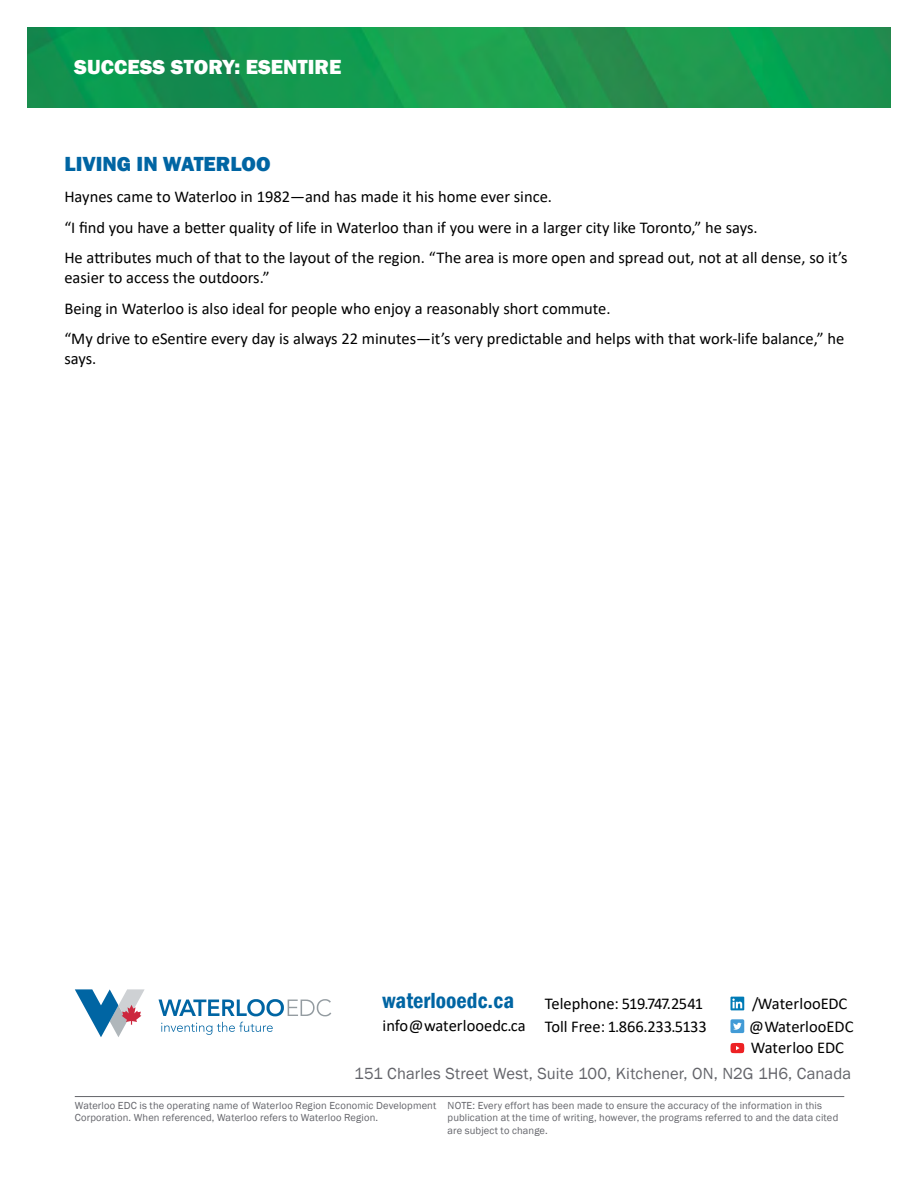
<style>
.page{position:relative;width:918px;height:1188px;background:#fff}
.page>*{position:absolute;margin:0;border:0;box-sizing:border-box;transform-origin:0 0}
.t1{font:600 condensed 22.5px "Franklin Gothic";color:#0065a3}
.t2{font:800 21px "Franklin Gothic";letter-spacing:.005em;color:#fff}
.t3{font:800 21px "Franklin Gothic";color:#0065a3}
.t4{font:16.5px/30.6px "Calibri";color:#000}
.t5{font:16.5px "Franklin Gothic";letter-spacing:.005em;color:#63646a}
.t6{font:10.5px/12.8px "Franklin Gothic";letter-spacing:.015em;color:#63646a}
</style>
<div class="page">
<img style="left:27px;top:27px;width:864px;height:81px">
<div style="left:730px;top:1019px;width:14px;height:14px;background:#429bd6;border-radius:2px"></div>
<svg style="left:733px;top:1023px;width:9px;height:7px"></svg>
<svg style="left:730px;top:997px;width:14px;height:13px"></svg>
<svg style="left:732px;top:999px;width:10px;height:9px"></svg>
<svg style="left:159px;top:999px;width:172px;height:17px"></svg>
<svg style="left:161px;top:1022px;width:112px;height:13px"></svg>
<svg style="left:75px;top:989px;width:70px;height:48px"></svg>
<hr style="left:75px;top:1096px;width:769px;height:1px;background:#63646a">
<svg style="left:730px;top:1043px;width:14px;height:10px"></svg>
<p class="t2" style="left:74px;top:53px;width:269px">SUCCESS STORY: ESENTIRE</p>
<p class="t3" style="left:64px;top:151px;width:208px">LIVING IN WATERLOO</p>
<p class="t4" style="left:64px;top:181px;width:785px">Haynes came to Waterloo in 1982—and has made it his home ever since.<br>“I find you have a better quality of life in Waterloo than if you were in a larger city like Toronto,” he says.<br>He attributes much of that to the layout of the region. “The area is more open and spread out, not at all dense, so it’s</p>
<p class="t4" style="left:64px;top:262px;width:781px">easier to access the outdoors.”<br>Being in Waterloo is also ideal for people who enjoy a reasonably short commute.<br>“My drive to eSentire every day is always 22 minutes—it’s very predictable and helps with that work-life balance,” he</p>
<p class="t4" style="left:64px;top:343px;width:33px">says.</p>
<h1 class="t1" style="left:383px;top:985px;width:133px">waterlooedc.ca</h1>
<p class="t4" style="left:545px;top:992px;width:164px;line-height:22.6px">Telephone: 519.747.2541<br>Toll Free: 1.866.233.5133</p>
<p class="t4" style="left:383px;top:1009px;width:144px">info@waterlooedc.ca</p>
<p class="t4" style="left:752px;top:988px;width:97px">/WaterlooEDC</p>
<p class="t4" style="left:751px;top:1032px;width:95px">Waterloo EDC</p>
<p class="t4" style="left:749px;top:1011px;width:106px">@WaterlooEDC</p>
<p class="t5" style="left:354px;top:1063px;width:498px">151 Charles Street West, Suite 100, Kitchener, ON, N2G 1H6, Canada</p>
<p class="t6" style="left:75px;top:1099px;width:363px">Waterloo EDC is the operating name of Waterloo Region Economic Development<br>Corporation. When referenced, Waterloo refers to Waterloo Region.</p>
<p class="t6" style="left:448px;top:1099px;width:392px">NOTE: Every effort has been made to ensure the accuracy of the information in this publication at the time of writing, however, the programs referred to and the data cited are subject to change.</p>
</div>
